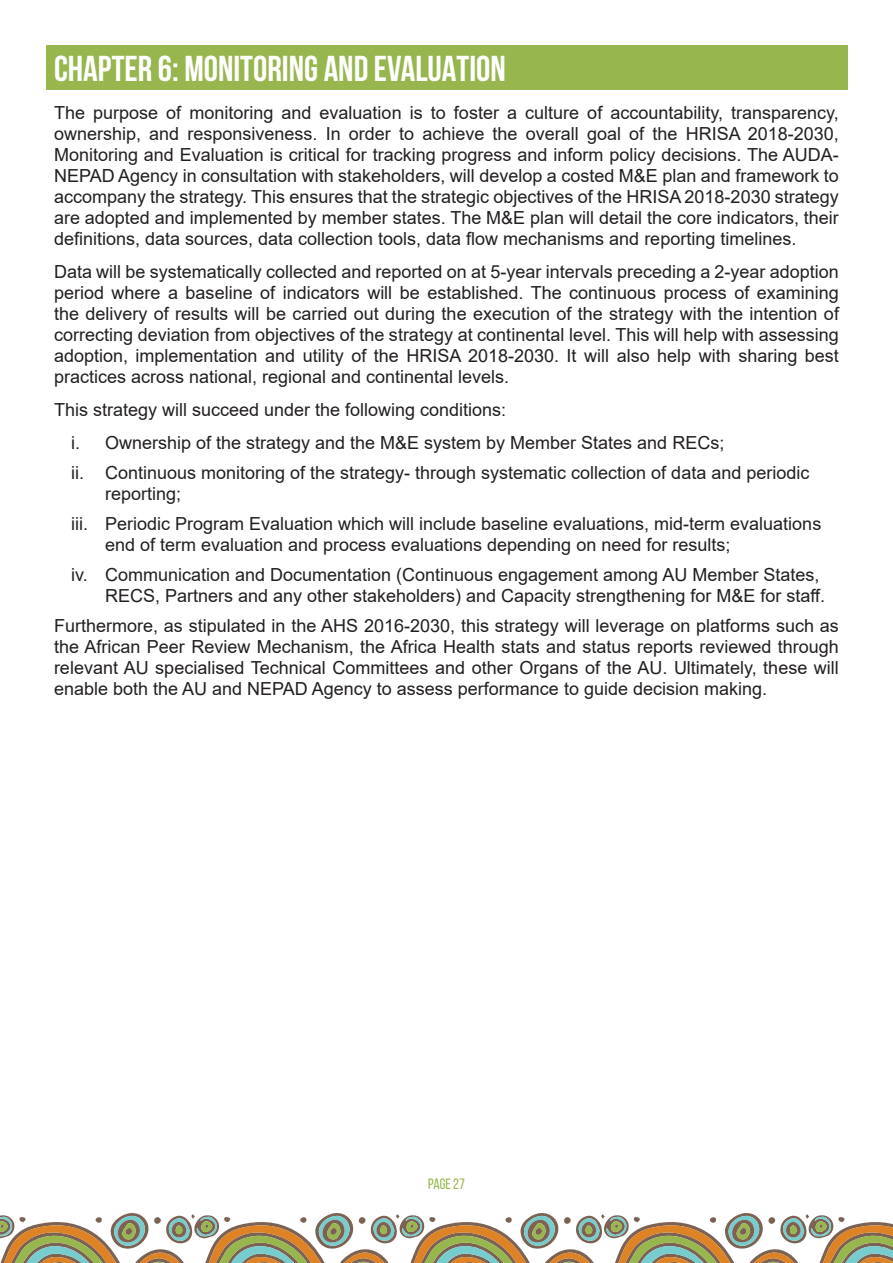
<style>
.page{position:relative;width:893px;height:1263px;background:#fff}
.page>*{position:absolute;margin:0;border:0;box-sizing:border-box;transform-origin:0 0}
.Heading_1{font:700 36px "Bebas Neue";color:#fff}
.t1{font:18px/21px "Arial";color:#231f20;text-align:justify}
.t2{font:15px "Bebas Neue";color:#97b64d}
</style>
<div class="page">
<svg style="left:0;top:1213px;width:893px;height:50px"></svg>
<div style="left:45px;top:45px;width:802px;height:45px;background:#97b64d"></div>
<p class="Heading_1" style="left:54px;top:49px;width:453px">CHAPTER 6: MONITORING AND EVALUATION</p>
<p class="t1" style="left:54px;top:102px;width:786px">The purpose of monitoring and evaluation is to foster a culture of accountability, transparency, ownership, and responsiveness. In order to achieve the overall goal of the HRISA 2018-2030, Monitoring and Evaluation is critical for tracking progress and inform policy decisions. The AUDA-NEPAD Agency in consultation with stakeholders, will develop a costed M&amp;E plan and framework to accompany the strategy. This ensures that the strategic objectives of the HRISA 2018-2030 strategy are adopted and implemented by member states. The M&amp;E plan will detail the core indicators, their definitions, data sources, data collection tools, data flow mechanisms and reporting timelines.</p>
<p class="t1" style="left:54px;top:261px;width:786px">Data will be systematically collected and reported on at 5-year intervals preceding a 2-year adoption period where a baseline of indicators will be established. The continuous process of examining the delivery of results will be carried out during the execution of the strategy with the intention of correcting deviation from objectives of the strategy at continental level. This will help with assessing adoption, implementation and utility of the HRISA 2018-2030. It will also help with sharing best practices across national, regional and continental levels.</p>
<p class="t1" style="left:54px;top:399px;width:454px">This strategy will succeed under the following conditions:</p>
<p class="t1" style="left:71px;top:432px;width:655px">i. Ownership of the strategy and the M&amp;E system by Member States and RECs;</p>
<p class="t1" style="left:105px;top:462px;width:706px;text-indent:-34px">ii. Continuous monitoring of the strategy- through systematic collection of data and periodic reporting;</p>
<p class="t1" style="left:105px;top:513px;width:718px;text-indent:-34px">iii. Periodic Program Evaluation which will include baseline evaluations, mid-term evaluations end of term evaluation and process evaluations depending on need for results;</p>
<p class="t1" style="left:105px;top:564px;width:721px;text-indent:-34px">iv. Communication and Documentation (Continuous engagement among AU Member States,<br>RECS, Partners and any other stakeholders) and Capacity strengthening for M&amp;E for staff.</p>
<p class="t1" style="left:54px;top:615px;width:786px">Furthermore, as stipulated in the AHS 2016-2030, this strategy will leverage on platforms such as the African Peer Review Mechanism, the Africa Health stats and status reports reviewed through relevant AU specialised Technical Committees and other Organs of the AU. Ultimately, these will enable both the AU and NEPAD Agency to assess performance to guide decision making.</p>
<p class="t2" style="left:428px;top:1176px;width:38px">PAge 27</p>
</div>
